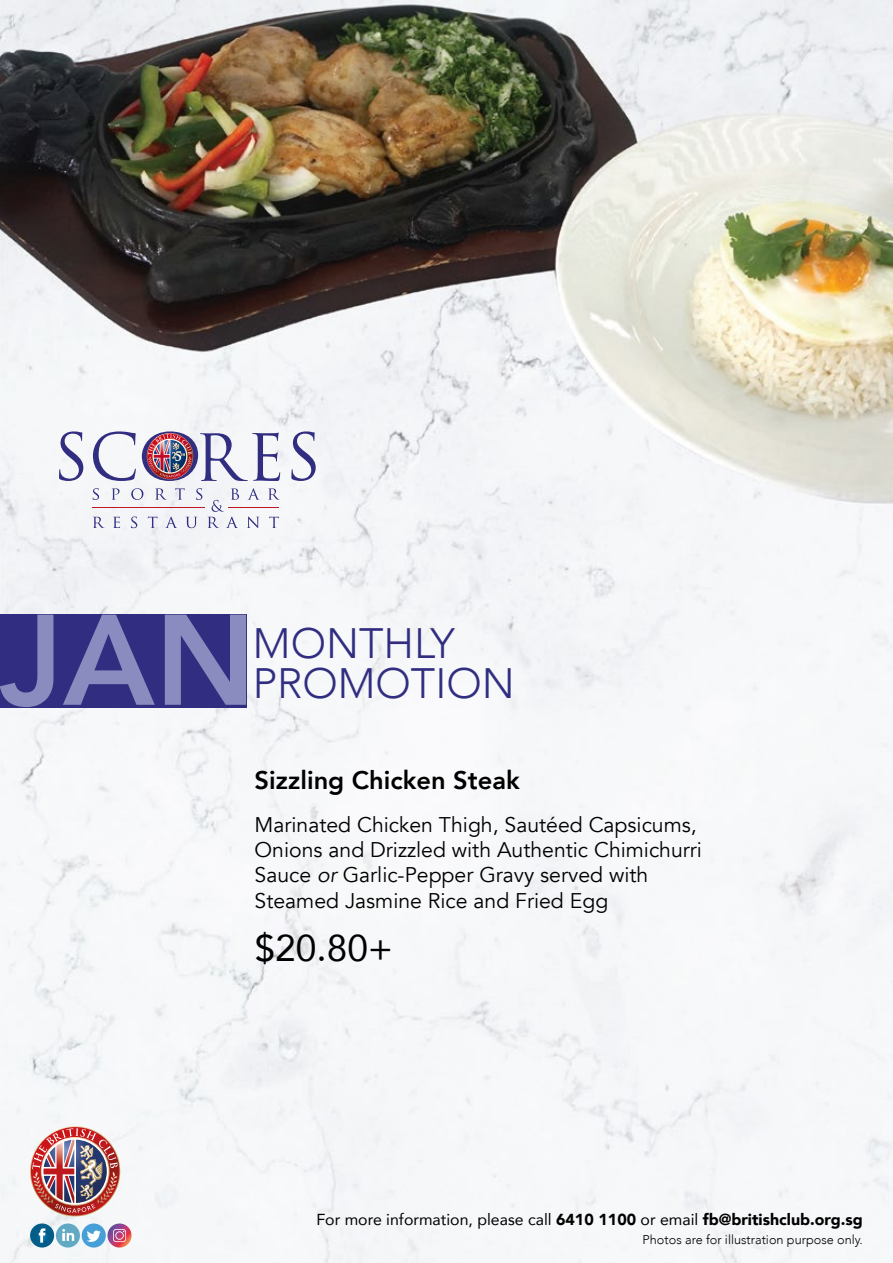
<style>
.page{position:relative;width:893px;height:1263px;background:#fff}
.page>*{position:absolute;margin:0;border:0;box-sizing:border-box;transform-origin:0 0}
.t1{font:800 127.35px "Avenir";color:#8a8cbf}
.t2{font:300 42.45px "Avenir";color:#312e81}
.t3{font:37.2px "Avenir";color:#000}
.t4{font:800 25.5px "Avenir";color:#000}
.t5{font:21.15px/25.5px "Avenir";color:#000}
.t6{font:15.9px "Avenir";color:#000}
.t7{font:300 12.75px "Avenir";color:#000}
.s1{font-style:italic}
.s2{font-weight:900}
</style>
<div class="page">
<img style="left:0;top:0;width:893px;height:1263px">
<svg style="left:59px;top:431px;width:24px;height:50px"></svg>
<svg style="left:93px;top:431px;width:43px;height:50px"></svg>
<svg style="left:291px;top:431px;width:25px;height:50px"></svg>
<svg style="left:93px;top:488px;width:6px;height:12px"></svg>
<svg style="left:112px;top:488px;width:8px;height:12px"></svg>
<svg style="left:131px;top:488px;width:12px;height:12px"></svg>
<svg style="left:155px;top:488px;width:12px;height:12px"></svg>
<svg style="left:175px;top:488px;width:10px;height:12px"></svg>
<svg style="left:196px;top:488px;width:6px;height:12px"></svg>
<svg style="left:93px;top:517px;width:12px;height:11px"></svg>
<svg style="left:113px;top:517px;width:7px;height:11px"></svg>
<svg style="left:131px;top:516px;width:6px;height:12px"></svg>
<svg style="left:148px;top:516px;width:9px;height:12px"></svg>
<svg style="left:165px;top:516px;width:12px;height:12px"></svg>
<svg style="left:186px;top:517px;width:11px;height:11px"></svg>
<svg style="left:247px;top:516px;width:12px;height:12px"></svg>
<svg style="left:269px;top:516px;width:10px;height:12px"></svg>
<svg style="left:248px;top:488px;width:12px;height:12px"></svg>
<svg style="left:268px;top:488px;width:12px;height:12px"></svg>
<svg style="left:208px;top:488px;width:31px;height:40px"></svg>
<hr style="left:92px;top:507px;width:113px;height:1px;background:#be1622">
<hr style="left:228px;top:507px;width:51px;height:1px;background:#be1622">
<img style="left:142px;top:431px;width:138px;height:50px">
<div style="left:0;top:614px;width:247px;height:93px;background:#312e81"></div>
<img style="left:31px;top:1127px;width:88px;height:88px">
<svg style="left:30px;top:1223px;width:24px;height:24px"></svg>
<svg style="left:39px;top:1228px;width:6px;height:15px"></svg>
<div style="left:56px;top:1223px;width:24px;height:24px;background:#62aac4;border-radius:50%"></div>
<svg style="left:62px;top:1229px;width:12px;height:12px"></svg>
<div style="left:82px;top:1223px;width:24px;height:24px;background:#479fd8;border-radius:50%"></div>
<svg style="left:87px;top:1230px;width:14px;height:12px"></svg>
<svg style="left:108px;top:1223px;width:24px;height:24px"></svg>
<svg style="left:113px;top:1229px;width:13px;height:13px"></svg>
<h1 class="t1" style="left:-1px;top:561px;width:258px">JAN</h1>
<h2 class="t2" style="left:253px;top:618px;width:203px">MONTHLY</h2>
<h2 class="t2" style="left:253px;top:658px;width:263px">PROMOTION</h2>
<p class="t4" style="left:255px;top:760px;width:267px">Sizzling Chicken Steak</p>
<p class="t5" style="left:255px;top:812px;width:449px">Marinated Chicken Thigh, Sautéed Capsicums, Onions and Drizzled with Authentic Chimichurri Sauce <span class="s1">or</span> Garlic-Pepper Gravy served with Steamed Jasmine Rice and Fried Egg</p>
<h3 class="t3" style="left:255px;top:918px;width:140px">$20.80+</h3>
<p class="t6" style="left:316px;top:1206px;width:548px">For more information, please call <span class="s2">6410 1100</span> or email <span class="s2">fb@britishclub.org.sg</span></p>
<p class="t7" style="left:643px;top:1232px;width:222px">Photos are for illustration purpose only.</p>
</div>
